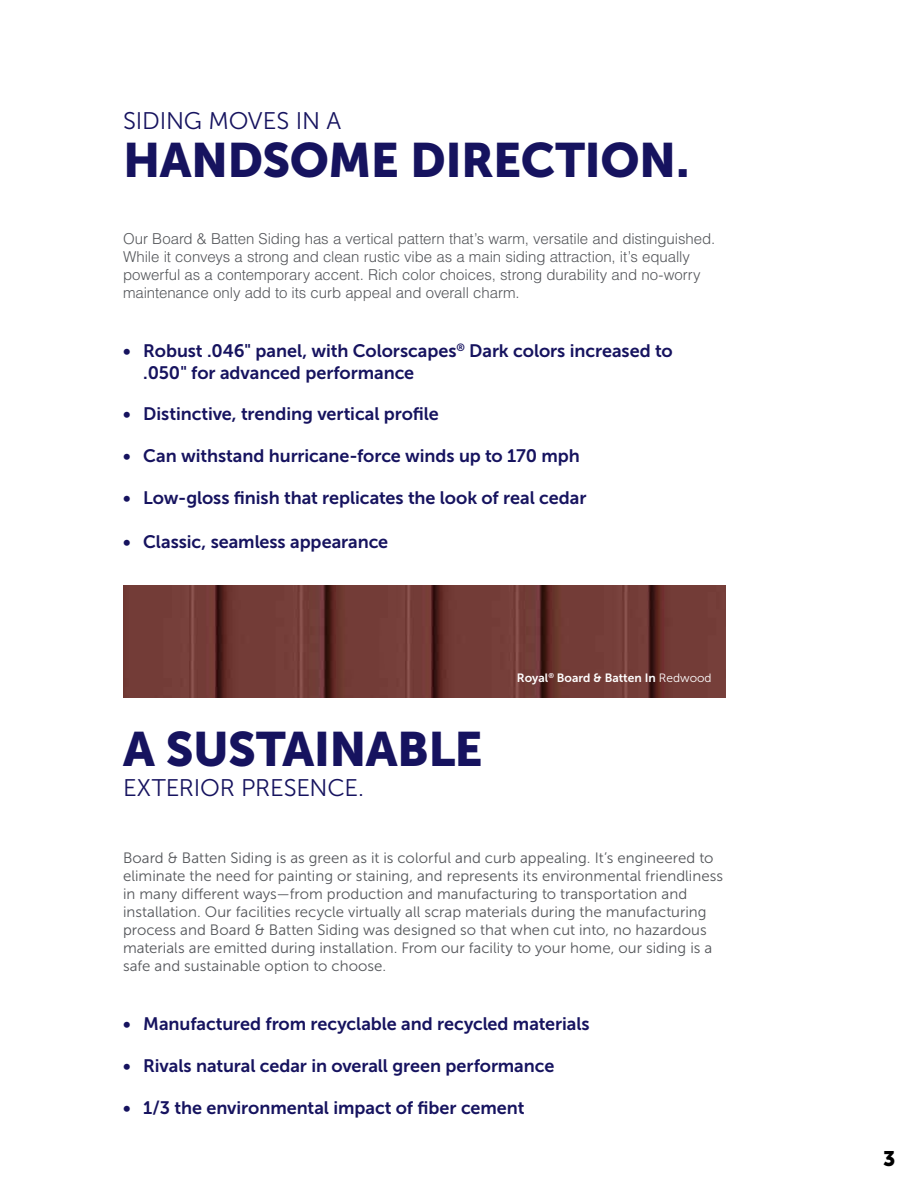
<style>
.page{position:relative;width:918px;height:1188px;background:#fff}
.page>*{position:absolute;margin:0;border:0;box-sizing:border-box;transform-origin:0 0}
.t1{font:48px "Museo Sans 900";letter-spacing:-.015em;color:#16135f}
.t2{font:24px "Museo Sans 300";letter-spacing:-.01em;color:#16135f}
.t3{font:21px "Museo Sans 900";color:#000}
.t4{font:18px/21.6px "Museo Sans 700";letter-spacing:-.005em;color:#16135f}
.t5{font:15px/18px "Museo Sans 300";letter-spacing:.005em;color:#54565a}
.t6{font:300 15px/18px "Helvetica LT Std";letter-spacing:-.005em;color:#54565a}
.t7{font:12px "Museo Sans 700";color:#fff}
.s1{font-family:"Museo Sans 300"}
</style>
<div class="page">
<img style="left:123px;top:585px;width:214px;height:112px">
<img style="left:337px;top:585px;width:389px;height:112px">
<h2 class="t2" style="left:123px;top:108px;width:220px">SIDING MOVES IN A</h2>
<h1 class="t1" style="left:123px;top:133px;width:568px">HANDSOME DIRECTION.</h1>
<p class="t6" style="left:123px;top:229px;width:594px">Our Board &amp; Batten Siding has a vertical pattern that’s warm, versatile and distinguished.<br>While it conveys a strong and clean rustic vibe as a main siding attraction, it’s equally powerful as a contemporary accent. Rich color choices, strong durability and no-worry maintenance only add to its curb appeal and overall charm.</p>
<p class="t4" style="left:143px;top:340px;width:531px;text-indent:-20px">• Robust .046" panel, with Colorscapes<sup>®</sup> Dark colors increased to .050" for advanced performance</p>
<p class="t4" style="left:123px;top:403px;width:317px">• Distinctive, trending vertical profile</p>
<p class="t4" style="left:123px;top:445px;width:458px">• Can withstand hurricane-force winds up to 170 mph</p>
<p class="t4" style="left:123px;top:487px;width:465px">• Low-gloss finish that replicates the look of real cedar</p>
<p class="t4" style="left:123px;top:531px;width:267px">• Classic, seamless appearance</p>
<h1 class="t1" style="left:123px;top:722px;width:361px">A SUSTAINABLE</h1>
<h2 class="t2" style="left:123px;top:775px;width:243px">EXTERIOR PRESENCE.</h2>
<p class="t7" style="left:517px;top:672px;width:196px">Royal<sup>®</sup> Board &amp; Batten In <span class="s1">Redwood</span></p>
<p class="t5" style="left:123px;top:849px;width:602px">Board &amp; Batten Siding is as green as it is colorful and curb appealing. It’s engineered to eliminate the need for painting or staining, and represents its environmental friendliness in many different ways—from production and manufacturing to transportation and installation. Our facilities recycle virtually all scrap materials during the manufacturing process and Board &amp; Batten Siding was designed so that when cut into, no hazardous materials are emitted during installation. From our facility to your home, our siding is a safe and sustainable option to choose.</p>
<p class="t4" style="left:123px;top:1013px;width:468px">• Manufactured from recyclable and recycled materials</p>
<p class="t4" style="left:123px;top:1055px;width:433px">• Rivals natural cedar in overall green performance</p>
<p class="t4" style="left:123px;top:1097px;width:403px">• 1/3 the environmental impact of fiber cement</p>
<h3 class="t3" style="left:883px;top:1147px;width:14px">3</h3>
</div>
